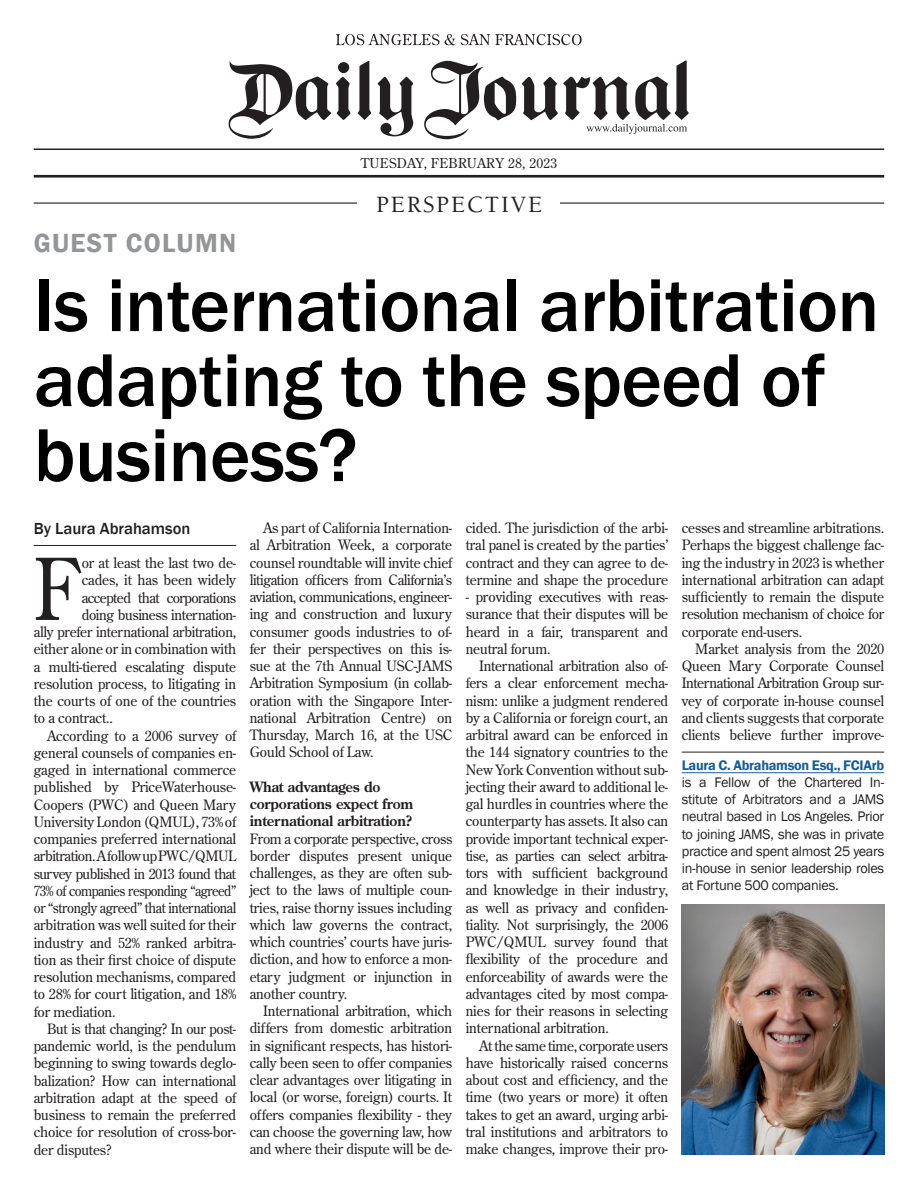
<style>
.page{position:relative;width:918px;height:1188px;background:#fff}
.page>*{position:absolute;margin:0;border:0;box-sizing:border-box;transform-origin:0 0}
.t1{font:84.9px "Century Old Style Std";color:#231f20;scale:.9 1}
.t2{font:500 77.7px/75px "Franklin Gothic";letter-spacing:-.01em;color:#000}
.t3{font:600 27px "Franklin Gothic";letter-spacing:.05em;color:#939598}
.t4{font:500 24px "Berkeley";letter-spacing:.08em;color:#231f20}
.t5{font:500 16.5px "Franklin Gothic";color:#231f20}
.t6{font:14.25px/17.2px "Century Old Style Std";letter-spacing:-.01em;color:#231f20;text-align:justify}
.t7{font:14.25px/17.2px "Franklin Gothic";letter-spacing:-.02em;color:#231f20;text-align:justify}
.t8{font:700 14.25px/17.2px "Century Old Style Std";letter-spacing:-.01em;color:#231f20}
.t9{font:14.25px "Century Old Style Std";letter-spacing:-.03em;color:#231f20}
.t10{font:14.25px "Century Old Style Std";letter-spacing:-.04em;color:#231f20}
.t11{font:13.5px "Century Old Style Std";letter-spacing:.02em;color:#231f20}
.s1{font-weight:600;color:#175d9e}
</style>
<div class="page">
<img style="left:682px;top:904px;width:202px;height:250px">
<hr style="left:682px;top:772px;width:202px;height:1px;background:#175d9e">
<hr style="left:682px;top:752px;width:202px;height:1px;background:#231f20">
<hr style="left:34px;top:545px;width:202px;height:1px;background:#231f20">
<hr style="left:34px;top:148px;width:850px;height:2px;background:#231f20">
<hr style="left:34px;top:175px;width:850px;height:3px;background:#231f20">
<hr style="left:34px;top:202px;width:850px;height:2px;background:#231f20">
<svg style="left:336px;top:34px;width:246px;height:11px"></svg>
<svg style="left:358px;top:61px;width:13px;height:59px"></svg>
<svg style="left:229px;top:61px;width:121px;height:78px"></svg>
<svg style="left:378px;top:77px;width:35px;height:59px"></svg>
<svg style="left:424px;top:61px;width:92px;height:78px"></svg>
<svg style="left:522px;top:61px;width:167px;height:73px"></svg>
<div style="left:358px;top:189px;width:202px;height:27px;background:#fff"></div>
<p class="t3" style="left:34px;top:227px;width:204px">GUEST COLUMN</p>
<p class="t11" style="left:361px;top:154px;width:198px">TUESDAY, FEBRUARY 28, 2023</p>
<p class="t4" style="left:376px;top:192px;width:167px">PERSPECTIVE</p>
<p class="t2" style="left:34px;top:269px;width:847px">Is international arbitration adapting to the speed of business?</p>
<p class="t5" style="left:34px;top:518px;width:158px">By Laura Abrahamson</p>
<p class="t1" style="left:33px;top:535px;width:53px">F</p>
<p class="t6" style="left:82px;top:554px;width:156px">or at least the last two de-</p>
<p class="t6" style="left:82px;top:571px;width:156px">cades, it has been widely</p>
<p class="t10" style="left:82px;top:588px;width:156px">accepted that corporations</p>
<p class="t9" style="left:82px;top:606px;width:156px">doing business internation-</p>
<p class="t6" style="left:34px;top:623px;width:204px">ally prefer international arbitration,</p>
<p class="t6" style="left:34px;top:640px;width:204px">either alone or in combination with</p>
<p class="t6" style="left:34px;top:658px;width:204px">a multi-tiered escalating dispute</p>
<p class="t6" style="left:34px;top:675px;width:204px">resolution process, to litigating in</p>
<p class="t6" style="left:34px;top:692px;width:204px">the courts of one of the countries</p>
<p class="t6" style="left:34px;top:709px;width:81px">to a contract..</p>
<p class="t6" style="left:34px;top:727px;width:204px;text-indent:14px">According to a 2006 survey of general counsels of companies en&shy;gaged in international commerce published by PriceWaterhouse-Coopers (PWC) and Queen Mary University London (QMUL), 73% of companies preferred international arbitration. A follow up PWC/QMUL survey published in 2013 found that 73% of companies responding “agreed” or “strongly agreed” that international arbitration was well suited for their industry and 52% ranked arbitra&shy;tion as their first choice of dispute resolution mechanisms, compared to 28% for court litigation, and 18% for mediation.</p>
<p class="t6" style="left:34px;top:1020px;width:204px;text-indent:14px">But is that changing? In our post&shy;pandemic world, is the pendulum beginning to swing towards deglo&shy;balization? How can international arbitration adapt at the speed of business to remain the preferred choice for resolution of cross-bor&shy;der disputes?</p>
<p class="t6" style="left:250px;top:519px;width:204px;text-indent:14px">As part of California Internation&shy;al Arbitration Week, a corporate counsel roundtable will invite chief litigation officers from California’s aviation, communications, engineer&shy;ing and construction and luxury consumer goods industries to of&shy;fer their perspectives on this is&shy;sue at the 7th Annual USC-JAMS Arbitration Symposium (in collab&shy;oration with the Singapore Inter&shy;national Arbitration Centre) on Thursday, March 16, at the USC Gould School of Law.</p>
<p class="t8" style="left:250px;top:778px;width:165px">What advantages do corporations expect from international arbitration?</p>
<p class="t6" style="left:250px;top:830px;width:204px">From a corporate perspective, cross border disputes present unique challenges, as they are often sub&shy;ject to the laws of multiple coun&shy;tries, raise thorny issues including which law governs the contract, which countries’ courts have juris&shy;diction, and how to enforce a mon&shy;etary judgment or injunction in another country.</p>
<p class="t6" style="left:250px;top:1002px;width:204px;text-indent:14px">International arbitration, which differs from domestic arbitration in significant respects, has histori&shy;cally been seen to offer companies clear advantages over litigating in local (or worse, foreign) courts. It offers companies flexibility - they can choose the governing law, how and where their dispute will be de-</p>
<p class="t6" style="left:466px;top:519px;width:204px">cided. The jurisdiction of the arbi&shy;tral panel is created by the parties’ contract and they can agree to de&shy;termine and shape the procedure</p>
<p class="t6" style="left:466px;top:588px;width:204px">- providing executives with reas&shy;surance that their disputes will be heard in a fair, transparent and neutral forum.</p>
<p class="t6" style="left:466px;top:657px;width:204px;text-indent:14px">International arbitration also of&shy;fers a clear enforcement mecha&shy;nism: unlike a judgment rendered by a California or foreign court, an arbitral award can be enforced in the 144 signatory countries to the New York Convention without sub&shy;jecting their award to additional le&shy;gal hurdles in countries where the counterparty has assets. It also can provide important technical exper&shy;tise, as parties can select arbitra&shy;tors with sufficient background and knowledge in their industry, as well as privacy and confiden&shy;tiality. Not surprisingly, the 2006<br>PWC/QMUL survey found that flexibility of the procedure and enforceability of awards were the advantages cited by most compa&shy;nies for their reasons in selecting international arbitration.</p>
<p class="t6" style="left:466px;top:1037px;width:204px;text-indent:14px">At the same time, corporate users have historically raised concerns about cost and efficiency, and the time (two years or more) it often takes to get an award, urging arbi&shy;tral institutions and arbitrators to make changes, improve their pro-</p>
<p class="t6" style="left:682px;top:519px;width:204px">cesses and streamline arbitrations.<br>Perhaps the biggest challenge fac&shy;ing the industry in 2023 is whether international arbitration can adapt sufficiently to remain the dispute resolution mechanism of choice for corporate end-users.</p>
<p class="t6" style="left:682px;top:640px;width:204px;text-indent:14px">Market analysis from the 2020<br>Queen Mary Corporate Counsel International Arbitration Group sur&shy;vey of corporate in-house counsel and clients suggests that corporate clients believe further improve-</p>
<p class="t7" style="left:682px;top:757px;width:204px"><span class="s1">Laura C. Abrahamson Esq., FCIArb </span>is a Fellow of the Chartered In&shy;stitute of Arbitrators and a JAMS neutral based in Los Angeles. Prior to joining JAMS, she was in private practice and spent almost 25 years in-house in senior leadership roles at Fortune 500 companies.</p>
</div>
